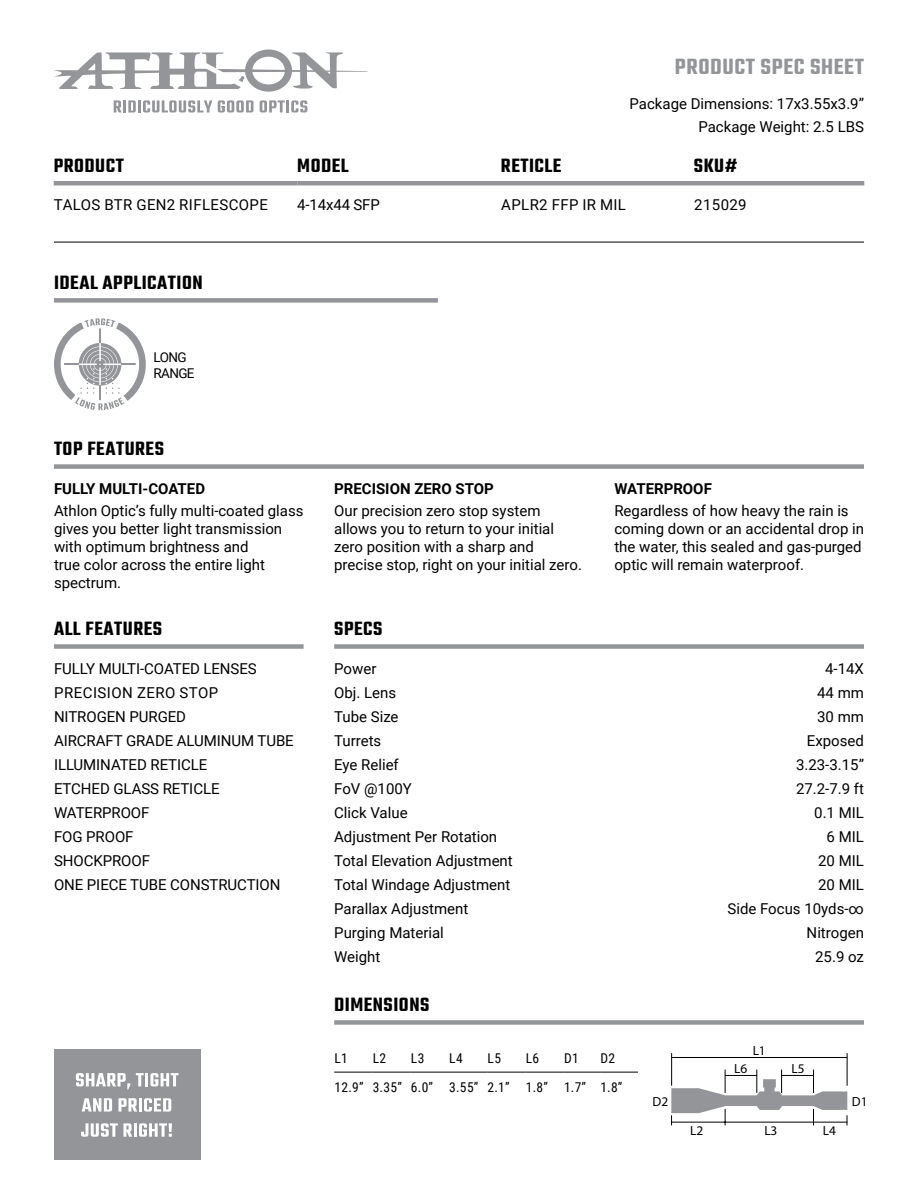
<style>
.page{position:relative;width:918px;height:1188px;background:#fff}
.page>*{position:absolute;margin:0;border:0;box-sizing:border-box;transform-origin:0 0}
.t1{font:600 24px "Teko";letter-spacing:.025em;color:#939598}
.product_name{font:600 21px "Teko";letter-spacing:.025em;color:#000}
.Table_text_Headings{font:15px/18px "Roboto";color:#000}
.t2{font:700 15px "Roboto";color:#000}
.Table_text_Headings-2{font:15px "Roboto";letter-spacing:.025em;color:#000}
.Table_text_Headings-3{font:15px "Roboto";letter-spacing:.03em;color:#000}
.Table_text_Headings-4{font:13.5px "Roboto Condensed";letter-spacing:.035em;color:#000}
.Table_text_Headings-5{font:13.5px/16.2px "Roboto";letter-spacing:-.05em;color:#000}
.t3{font:13.2px "Myriad Pro";color:#000}
</style>
<div class="page">
<svg style="left:114px;top:100px;width:98px;height:13px"></svg>
<svg style="left:218px;top:100px;width:36px;height:13px"></svg>
<svg style="left:260px;top:100px;width:47px;height:13px"></svg>
<svg style="left:54px;top:49px;width:313px;height:43px"></svg>
<div style="left:54px;top:298px;width:384px;height:5px;background:#939598"></div>
<div style="left:54px;top:464px;width:810px;height:5px;background:#939598"></div>
<div style="left:54px;top:644px;width:250px;height:5px;background:#939598"></div>
<div style="left:334px;top:644px;width:530px;height:5px;background:#939598"></div>
<div style="left:334px;top:1020px;width:530px;height:5px;background:#939598"></div>
<hr style="left:54px;top:181px;width:243px;height:4px;background:#939598">
<hr style="left:297px;top:181px;width:204px;height:4px;background:#939598">
<hr style="left:501px;top:181px;width:193px;height:4px;background:#939598">
<hr style="left:694px;top:181px;width:170px;height:4px;background:#939598">
<hr style="left:54px;top:242px;width:810px;height:1px;background:#000">
<hr style="left:671px;top:1053px;width:1px;height:33px;background:#000">
<hr style="left:847px;top:1053px;width:1px;height:33px;background:#000">
<svg style="left:671px;top:1070px;width:177px;height:55px"></svg>
<hr style="left:671px;top:1057px;width:176px;height:1px;background:#000">
<hr style="left:725px;top:1075px;width:32px;height:1px;background:#000">
<hr style="left:782px;top:1075px;width:32px;height:1px;background:#000">
<hr style="left:671px;top:1122px;width:176px;height:1px;background:#000">
<div style="left:54px;top:1050px;width:146px;height:110px;background:#939598"></div>
<svg style="left:76px;top:1073px;width:54px;height:16px"></svg>
<svg style="left:136px;top:1073px;width:42px;height:13px"></svg>
<svg style="left:82px;top:1098px;width:30px;height:14px"></svg>
<svg style="left:118px;top:1098px;width:19px;height:14px"></svg>
<hr style="left:139px;top:1098px;width:3px;height:14px;background:#fff">
<svg style="left:144px;top:1098px;width:27px;height:14px"></svg>
<svg style="left:81px;top:1123px;width:51px;height:14px"></svg>
<hr style="left:134px;top:1123px;width:3px;height:14px;background:#fff">
<svg style="left:139px;top:1123px;width:33px;height:14px"></svg>
<hr style="left:334px;top:1072px;width:38px;height:1px;background:#000">
<hr style="left:372px;top:1072px;width:39px;height:1px;background:#000">
<hr style="left:411px;top:1072px;width:38px;height:1px;background:#000">
<hr style="left:449px;top:1072px;width:38px;height:1px;background:#000">
<hr style="left:487px;top:1072px;width:39px;height:1px;background:#000">
<hr style="left:526px;top:1072px;width:38px;height:1px;background:#000">
<hr style="left:564px;top:1072px;width:36px;height:1px;background:#000">
<hr style="left:600px;top:1072px;width:38px;height:1px;background:#000">
<svg style="left:54px;top:318px;width:92px;height:92px"></svg>
<h1 class="t1" style="left:675px;top:52px;width:191px">PRODUCT SPEC SHEET</h1>
<p class="Table_text_Headings" style="left:630px;top:94px;width:236px">Package Dimensions: 17x3.55x3.9”</p>
<p class="Table_text_Headings" style="left:698px;top:117px;width:167px">Package Weight: 2.5 LBS</p>
<p class="product_name" style="left:54px;top:153px;width:72px">PRODUCT</p>
<p class="product_name" style="left:297px;top:153px;width:53px">MODEL</p>
<p class="product_name" style="left:501px;top:153px;width:62px">RETICLE</p>
<p class="product_name" style="left:694px;top:153px;width:45px">SKU#</p>
<p class="Table_text_Headings-2" style="left:54px;top:194px;width:215px">TALOS BTR GEN2 RIFLESCOPE</p>
<p class="Table_text_Headings" style="left:297px;top:195px;width:84px">4-14x44 SFP</p>
<p class="Table_text_Headings-2" style="left:501px;top:194px;width:126px">APLR2 FFP IR MIL</p>
<p class="Table_text_Headings" style="left:694px;top:195px;width:54px">215029</p>
<p class="product_name" style="left:54px;top:269px;width:150px">IDEAL APPLICATION</p>
<p class="Table_text_Headings-5" style="left:154px;top:348px;width:42px">LONG<br>RANGE</p>
<p class="product_name" style="left:54px;top:435px;width:111px">TOP FEATURES</p>
<p class="t2" style="left:54px;top:478px;width:153px">FULLY MULTI-COATED</p>
<p class="Table_text_Headings" style="left:54px;top:501px;width:251px">Athlon Optic’s fully multi-coated glass gives you better light transmission with optimum brightness and<br>true color across the entire light spectrum.</p>
<p class="t2" style="left:334px;top:478px;width:161px">PRECISION ZERO STOP</p>
<p class="Table_text_Headings" style="left:334px;top:501px;width:249px">Our precision zero stop system allows you to return to your initial zero position with a sharp and precise stop, right on your initial zero.</p>
<p class="product_name" style="left:54px;top:615px;width:110px">ALL FEATURES</p>
<p class="product_name" style="left:334px;top:615px;width:50px">SPECS</p>
<p class="Table_text_Headings" style="left:54px;top:660px;width:204px">FULLY MULTI-COATED LENSES</p>
<p class="Table_text_Headings-3" style="left:54px;top:683px;width:166px">PRECISION ZERO STOP</p>
<p class="Table_text_Headings" style="left:54px;top:708px;width:134px">NITROGEN PURGED</p>
<p class="Table_text_Headings" style="left:54px;top:731px;width:241px">AIRCRAFT GRADE ALUMINUM TUBE</p>
<p class="Table_text_Headings" style="left:54px;top:755px;width:155px">ILLUMINATED RETICLE</p>
<p class="Table_text_Headings" style="left:54px;top:779px;width:167px">ETCHED GLASS RETICLE</p>
<p class="Table_text_Headings" style="left:54px;top:803px;width:97px">WATERPROOF</p>
<p class="Table_text_Headings" style="left:54px;top:827px;width:81px">FOG PROOF</p>
<p class="Table_text_Headings" style="left:54px;top:851px;width:98px">SHOCKPROOF</p>
<p class="Table_text_Headings" style="left:54px;top:875px;width:228px">ONE PIECE TUBE CONSTRUCTION</p>
<p class="Table_text_Headings" style="left:334px;top:660px;width:44px">Power</p>
<p class="Table_text_Headings" style="left:334px;top:684px;width:64px">Obj. Lens</p>
<p class="Table_text_Headings" style="left:334px;top:708px;width:66px">Tube Size</p>
<p class="Table_text_Headings" style="left:334px;top:731px;width:49px">Turrets</p>
<p class="Table_text_Headings" style="left:334px;top:755px;width:66px">Eye Relief</p>
<p class="Table_text_Headings" style="left:334px;top:779px;width:79px">FoV @100Y</p>
<p class="Table_text_Headings" style="left:334px;top:803px;width:75px">Click Value</p>
<p class="Table_text_Headings" style="left:334px;top:827px;width:165px">Adjustment Per Rotation</p>
<p class="Table_text_Headings" style="left:334px;top:851px;width:180px">Total Elevation Adjustment</p>
<p class="Table_text_Headings" style="left:334px;top:875px;width:178px">Total Windage Adjustment</p>
<p class="Table_text_Headings" style="left:334px;top:899px;width:136px">Parallax Adjustment</p>
<p class="Table_text_Headings" style="left:334px;top:923px;width:111px">Purging Material</p>
<p class="Table_text_Headings" style="left:334px;top:947px;width:48px">Weight</p>
<p class="product_name" style="left:334px;top:991px;width:97px">DIMENSIONS</p>
<p class="t2" style="left:614px;top:478px;width:99px">WATERPROOF</p>
<p class="Table_text_Headings" style="left:614px;top:501px;width:251px">Regardless of how heavy the rain is coming down or an accidental drop in the water, this sealed and gas-purged optic will remain waterproof.</p>
<p class="Table_text_Headings" style="left:825px;top:660px;width:40px">4-14X</p>
<p class="Table_text_Headings" style="left:817px;top:684px;width:48px">44 mm</p>
<p class="Table_text_Headings" style="left:817px;top:708px;width:48px">30 mm</p>
<p class="Table_text_Headings" style="left:807px;top:731px;width:59px">Exposed</p>
<p class="Table_text_Headings" style="left:796px;top:755px;width:69px">3.23-3.15”</p>
<p class="Table_text_Headings" style="left:796px;top:779px;width:70px">27.2-7.9 ft</p>
<p class="Table_text_Headings" style="left:814px;top:803px;width:51px">0.1 MIL</p>
<p class="Table_text_Headings" style="left:827px;top:827px;width:39px">6 MIL</p>
<p class="Table_text_Headings" style="left:818px;top:851px;width:47px">20 MIL</p>
<p class="Table_text_Headings" style="left:818px;top:875px;width:47px">20 MIL</p>
<p class="Table_text_Headings" style="left:727px;top:899px;width:138px">Side Focus 10yds-∞</p>
<p class="Table_text_Headings" style="left:807px;top:923px;width:59px">Nitrogen</p>
<p class="Table_text_Headings" style="left:815px;top:947px;width:50px">25.9 oz</p>
<p class="Table_text_Headings-4" style="left:334px;top:1048px;width:15px">L1</p>
<p class="Table_text_Headings-4" style="left:373px;top:1048px;width:15px">L2</p>
<p class="Table_text_Headings-4" style="left:411px;top:1048px;width:15px">L3</p>
<p class="Table_text_Headings-4" style="left:449px;top:1048px;width:15px">L4</p>
<p class="Table_text_Headings-4" style="left:488px;top:1048px;width:15px">L5</p>
<p class="Table_text_Headings-4" style="left:526px;top:1048px;width:15px">L6</p>
<p class="Table_text_Headings-4" style="left:564px;top:1048px;width:16px">D1</p>
<p class="Table_text_Headings-4" style="left:600px;top:1048px;width:16px">D2</p>
<p class="Table_text_Headings-4" style="left:334px;top:1077px;width:31px">12.9”</p>
<p class="Table_text_Headings-4" style="left:373px;top:1077px;width:31px">3.35”</p>
<p class="Table_text_Headings-4" style="left:411px;top:1077px;width:24px">6.0”</p>
<p class="Table_text_Headings-4" style="left:449px;top:1077px;width:31px">3.55”</p>
<p class="Table_text_Headings-4" style="left:488px;top:1077px;width:24px">2.1”</p>
<p class="Table_text_Headings-4" style="left:526px;top:1077px;width:24px">1.8”</p>
<p class="Table_text_Headings-4" style="left:564px;top:1077px;width:24px">1.7”</p>
<p class="Table_text_Headings-4" style="left:600px;top:1077px;width:24px">1.8”</p>
<p class="t3" style="left:753px;top:1043px;width:15px">L1</p>
<p class="t3" style="left:734px;top:1060px;width:15px">L6</p>
<p class="t3" style="left:791px;top:1060px;width:15px">L5</p>
<p class="t3" style="left:653px;top:1093px;width:17px">D2</p>
<p class="t3" style="left:852px;top:1093px;width:17px">D1</p>
<p class="t3" style="left:690px;top:1122px;width:15px">L2</p>
<p class="t3" style="left:764px;top:1122px;width:15px">L3</p>
<p class="t3" style="left:823px;top:1122px;width:15px">L4</p>
</div>
